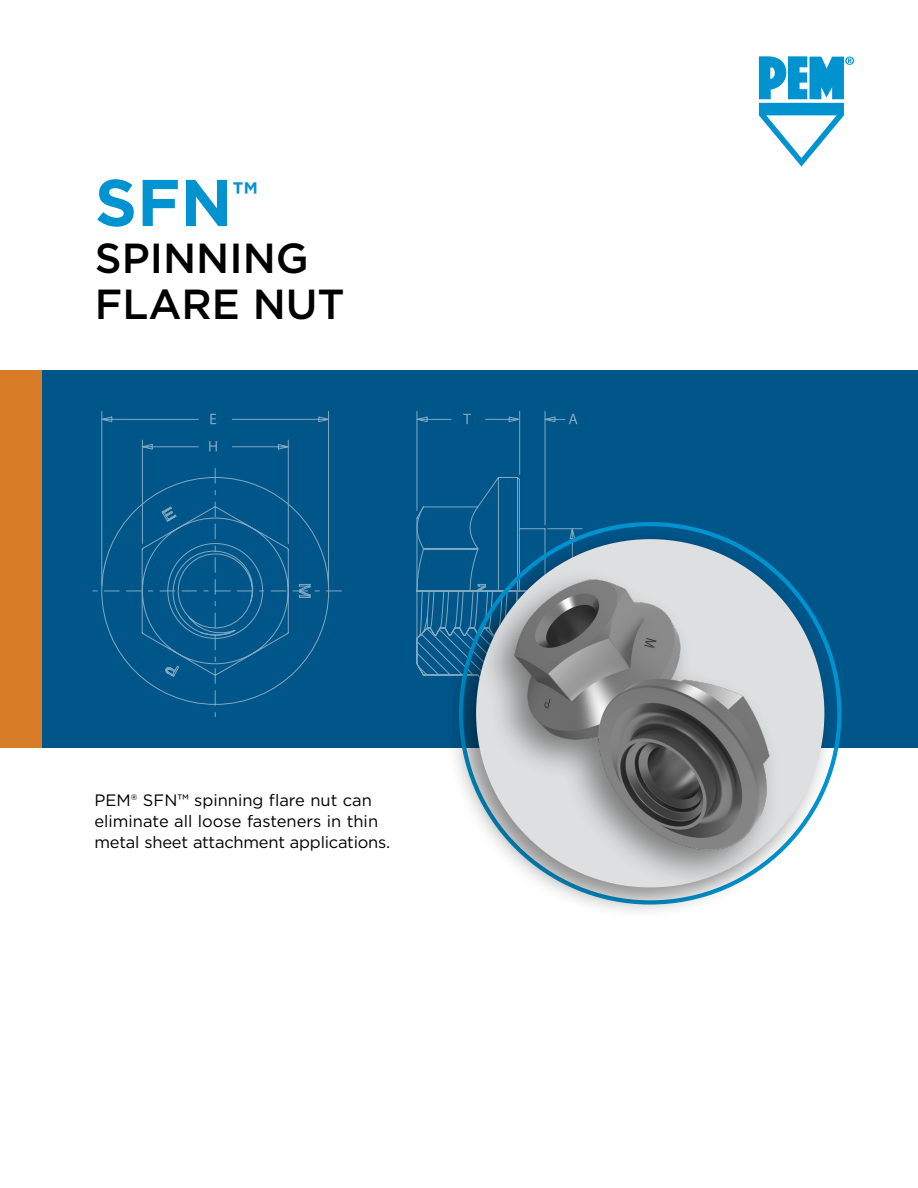
<style>
.page{position:relative;width:918px;height:1188px;background:#fff}
.page>*{position:absolute;margin:0;border:0;box-sizing:border-box;transform-origin:0 0}
.t1{font:700 66px "Gotham";color:#0093d0}
.t2{font:500 42px/46.5px "Gotham";color:#000}
.t3{font:16.5px/21px "Gotham";color:#000}
</style>
<div class="page">
<div style="left:0;top:370px;width:918px;height:378px;background:#005589"></div>
<div style="left:0;top:370px;width:41px;height:378px;background:#d97c27"></div>
<svg style="left:759px;top:56px;width:95px;height:111px"></svg>
<svg style="left:416px;top:655px;width:28px;height:21px"></svg>
<hr style="left:328px;top:411px;width:1px;height:175px;background:#fff">
<hr style="left:101px;top:411px;width:1px;height:175px;background:#fff">
<hr style="left:417px;top:411px;width:1px;height:99px;background:#fff">
<hr style="left:519px;top:411px;width:1px;height:64px;background:#fff">
<hr style="left:545px;top:411px;width:1px;height:114px;background:#fff">
<svg style="left:92px;top:590px;width:218px;height:127px"></svg>
<svg style="left:100px;top:416px;width:470px;height:239px"></svg>
<svg style="left:209px;top:441px;width:8px;height:11px"></svg>
<svg style="left:210px;top:414px;width:6px;height:10px"></svg>
<svg style="left:463px;top:414px;width:8px;height:10px"></svg>
<svg style="left:569px;top:414px;width:9px;height:10px"></svg>
<div style="left:444px;top:527px;width:392px;height:393px;background:#000;opacity:.45"></div>
<div style="left:476px;top:539px;width:348px;height:348px;background:#dedfe0;border-radius:50%"></div>
<div style="left:476px;top:566px;width:306px;height:324px;background:#000;opacity:.45"></div>
<img style="left:493px;top:561px;width:302px;height:302px">
<h1 class="t1" style="left:95px;top:159px;width:165px">SFN<sup>™</sup></h1>
<h2 class="t2" style="left:95px;top:234px;width:252px">SPINNING<br>FLARE NUT</h2>
<p class="t3" style="left:94px;top:789px;width:297px">PEM® SFN™ spinning flare nut can eliminate all loose fasteners in thin metal sheet attachment applications.</p>
</div>
